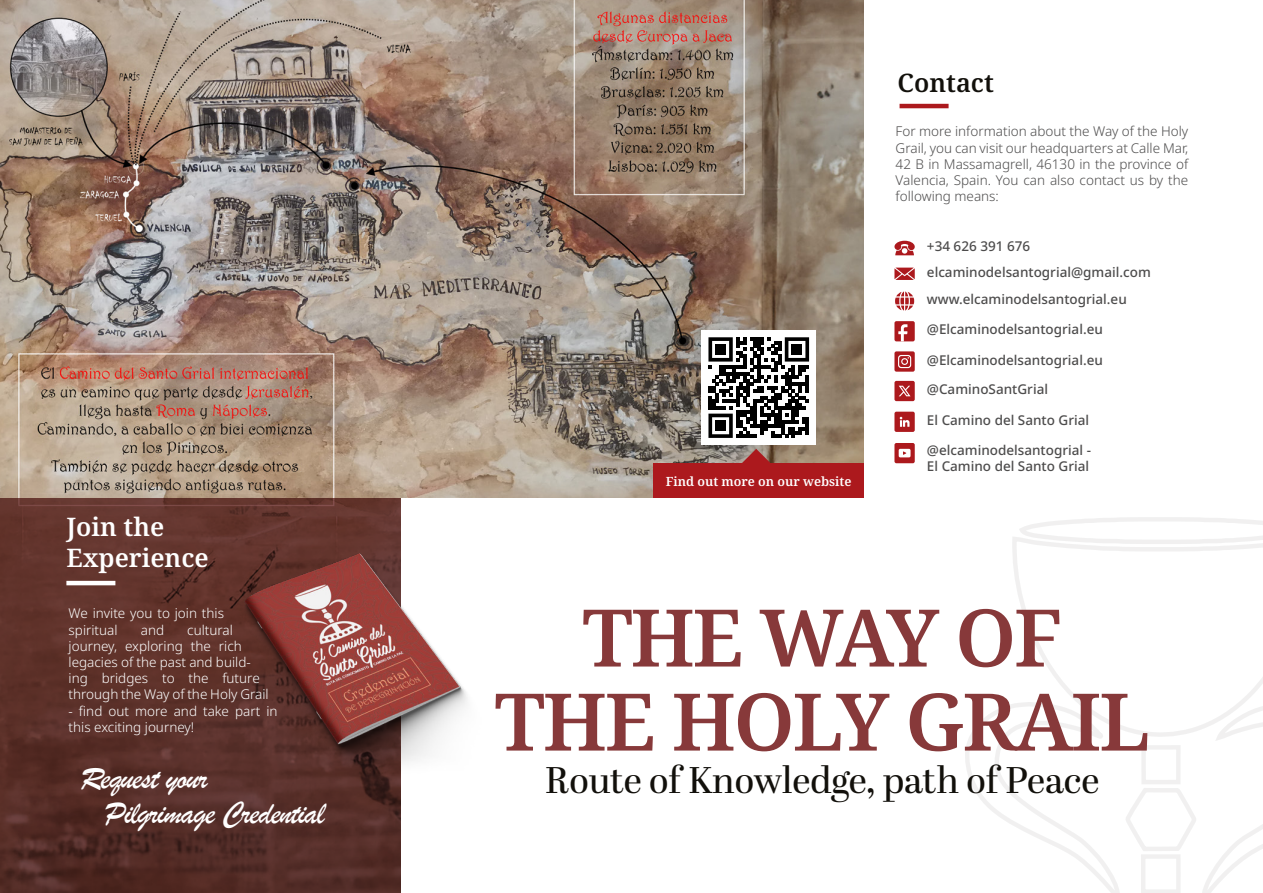
<style>
.page{position:relative;width:1263px;height:893px;background:#fff}
.page>*{position:absolute;margin:0;border:0;box-sizing:border-box;transform-origin:0 0}
.t1{font:600 79.5px/84px "Noto Serif";letter-spacing:-.03em;color:#87393a;text-align:center}
.t2{font:37.05px "Abril Display";letter-spacing:-.01em;color:#12100b}
.t3{font:33px/34.8px "Brush Script";letter-spacing:-.03em;color:#fff}
.t4{font:600 25.5px/30.6px "Noto Serif";color:#fff}
.t5{font:600 25.5px "Noto Serif";color:#12100b}
.t6{font:500 13.5px/25.8px "Noto Sans";color:#4d4c4c}
.t7{font:300 13.5px/16.2px "Noto Sans";color:#fff}
.t8{font:300 13.5px/16.2px "Noto Sans";color:#4d4c4c;text-align:justify}
.t9{font:600 12.75px "Noto Serif";color:#fff}
</style>
<div class="page">
<img style="left:0;top:0;width:863px;height:498px">
<svg style="left:0;top:498px;width:401px;height:395px;background:#5a3029"></svg>
<svg style="left:1019px;top:517px;width:244px;height:17px"></svg>
<svg style="left:1012px;top:534px;width:251px;height:165px"></svg>
<svg style="left:965px;top:699px;width:298px;height:194px"></svg>
<svg style="left:894px;top:241px;width:21px;height:14px"></svg>
<svg style="left:894px;top:268px;width:21px;height:12px"></svg>
<svg style="left:895px;top:291px;width:19px;height:20px"></svg>
<div style="left:894px;top:321px;width:21px;height:20px;background:#ac191d;border-radius:2px"></div>
<svg style="left:898px;top:324px;width:9px;height:17px"></svg>
<div style="left:894px;top:351px;width:21px;height:21px;background:#ac191d;border-radius:2px"></div>
<svg style="left:898px;top:355px;width:13px;height:13px"></svg>
<div style="left:894px;top:381px;width:21px;height:20px;background:#ac191d;border-radius:2px"></div>
<svg style="left:899px;top:386px;width:11px;height:10px"></svg>
<div style="left:894px;top:443px;width:21px;height:20px;background:#ac191d;border-radius:2px"></div>
<svg style="left:899px;top:449px;width:11px;height:8px"></svg>
<div style="left:894px;top:412px;width:21px;height:20px;background:#ac191d;border-radius:2px"></div>
<svg style="left:900px;top:417px;width:9px;height:10px"></svg>
<hr style="left:899px;top:104px;width:49px;height:4px;background:#ac191d">
<hr style="left:66px;top:581px;width:49px;height:4px;background:#fff">
<div style="left:701px;top:330px;width:115px;height:115px;background:#fff"></div>
<svg style="left:708px;top:337px;width:101px;height:101px"></svg>
<div style="left:715px;top:344px;width:11px;height:11px;background:#000"></div>
<div style="left:792px;top:344px;width:10px;height:11px;background:#000"></div>
<div style="left:715px;top:421px;width:11px;height:10px;background:#000"></div>
<svg style="left:738px;top:449px;width:36px;height:15px"></svg>
<div style="left:653px;top:464px;width:210px;height:34px;background:#ac191d"></div>
<img style="left:157px;top:529px;width:310px;height:258px">
<h3 class="t4" style="left:66px;top:512px;width:144px">Join the<br>Experience</h3>
<p class="t7" style="left:69px;top:606px;width:157px">We invite you to join this spiritual</p>
<p class="t7" style="left:69px;top:622px;width:202px;text-indent:119px">cultural journey, exploring the rich legacies of the past and build&shy;ing bridges to the future through the Way of the Holy Grail</p>
<p class="t7" style="left:69px;top:703px;width:211px">- find out more and take part in this exciting journey!</p>
<p class="t7" style="left:141px;top:622px;width:25px">and</p>
<h3 class="t3" style="left:105px;top:761px;width:221px;text-indent:-25px">Request your<br>Pilgrimage Credential</h3>
<h3 class="t5" style="left:898px;top:66px;width:98px">Contact</h3>
<p class="t8" style="left:896px;top:124px;width:294px">For more information about the Way of the Holy Grail, you can visit our headquarters at Calle Mar, 42 B in Massamagrell, 46130 in the province of Valencia, Spain. You can also contact us by the following means:</p>
<p class="t6" style="left:927px;top:234px;width:225px">+34 626 391 676 elcaminodelsantogrial@gmail.com</p>
<p class="t6" style="left:927px;top:287px;width:201px">www.elcaminodelsantogrial.eu</p>
<p class="t6" style="left:927px;top:317px;width:177px">@Elcaminodelsantogrial.eu</p>
<p class="t6" style="left:927px;top:345px;width:177px;line-height:29.5px">@Elcaminodelsantogrial.eu @CaminoSantGrial</p>
<p class="t6" style="left:927px;top:407px;width:164px">El Camino del Santo Grial</p>
<p class="t9" style="left:666px;top:472px;width:187px">Find out more on our website</p>
<p class="t6" style="left:927px;top:442px;width:166px;line-height:16.2px">@elcaminodelsantogrial -<br>El Camino del Santo Grial</p>
<h1 class="t1" style="left:494px;top:598px;width:657px">THE WAY OF<br>THE HOLY GRAIL</h1>
<h2 class="t2" style="left:545px;top:755px;width:555px">Route of Knowledge, path of Peace</h2>
</div>
